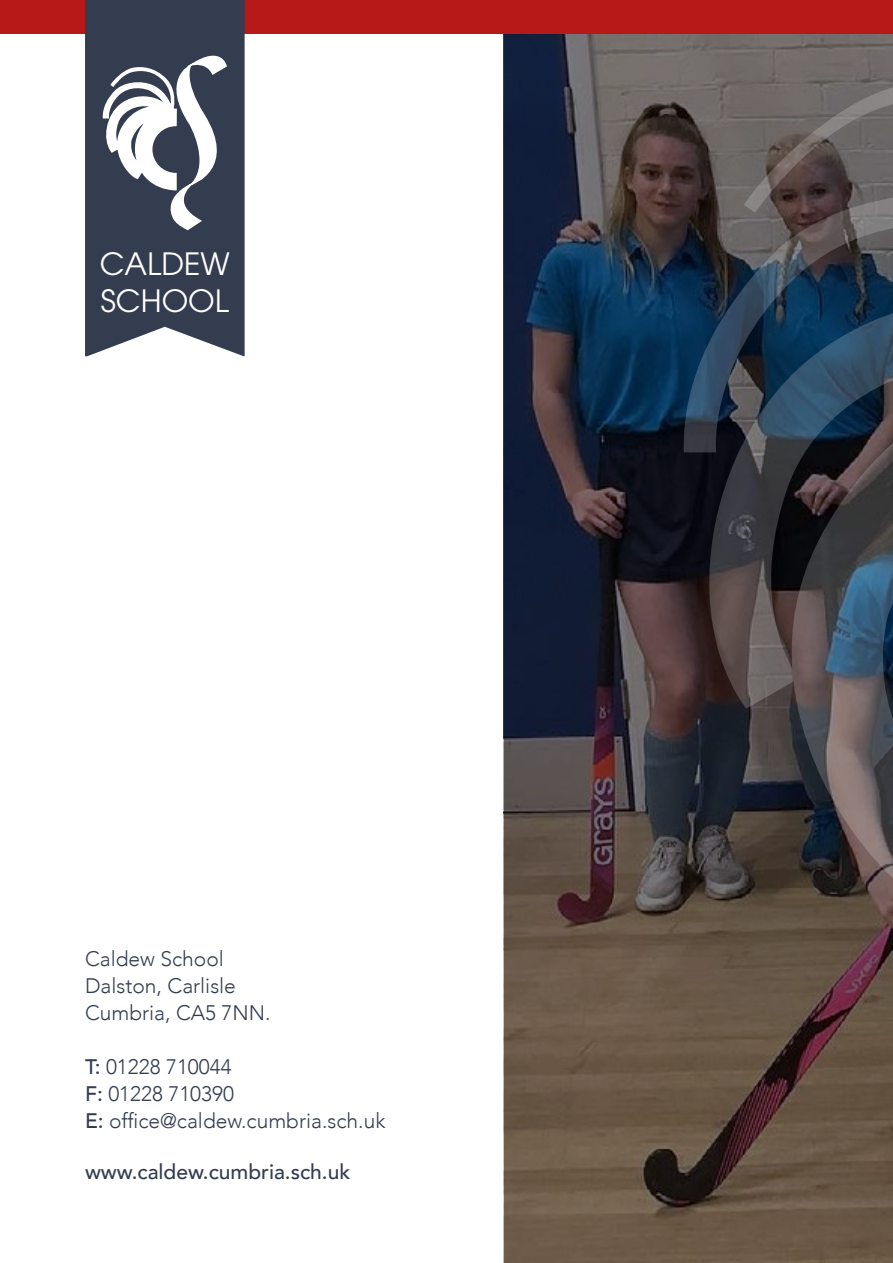
<style>
.page{position:relative;width:893px;height:1263px;background:#fff}
.page>*{position:absolute;margin:0;border:0;box-sizing:border-box;transform-origin:0 0}
.t1{font:30.6px/36.8px "ITC Avant Garde Pro";color:#fff}
.t2{font:300 21px/27px "Avenir";color:#343c50}
.t3{font:500 21px "Avenir";color:#343c50}
.s1{font-weight:500}
</style>
<div class="page">
<svg style="left:504px;top:34px;width:171px;height:1229px;background:#413e43"></svg>
<div style="left:0;top:0;width:893px;height:34px;background:#b71918"></div>
<svg style="left:85px;top:0;width:160px;height:356px;background:#434a5d"></svg>
<svg style="left:102px;top:46px;width:135px;height:187px"></svg>
<svg style="left:675px;top:34px;width:218px;height:1229px;background:#4b4747"></svg>
<h1 class="t1" style="left:100px;top:245px;width:132px">CALDEW<br>SCHOOL</h1>
<p class="t2" style="left:85px;top:945px;width:187px">Caldew School<br>Dalston, Carlisle<br>Cumbria, CA5 7NN.</p>
<p class="t2" style="left:85px;top:1053px;width:302px"><span class="s1">T:</span> 01228 710044<br><span class="s1">F:</span> 01228 710390<br><span class="s1">E:</span> office@caldew.cumbria.sch.uk</p>
<p class="t3" style="left:85px;top:1154px;width:267px">www.caldew.cumbria.sch.uk</p>
</div>
